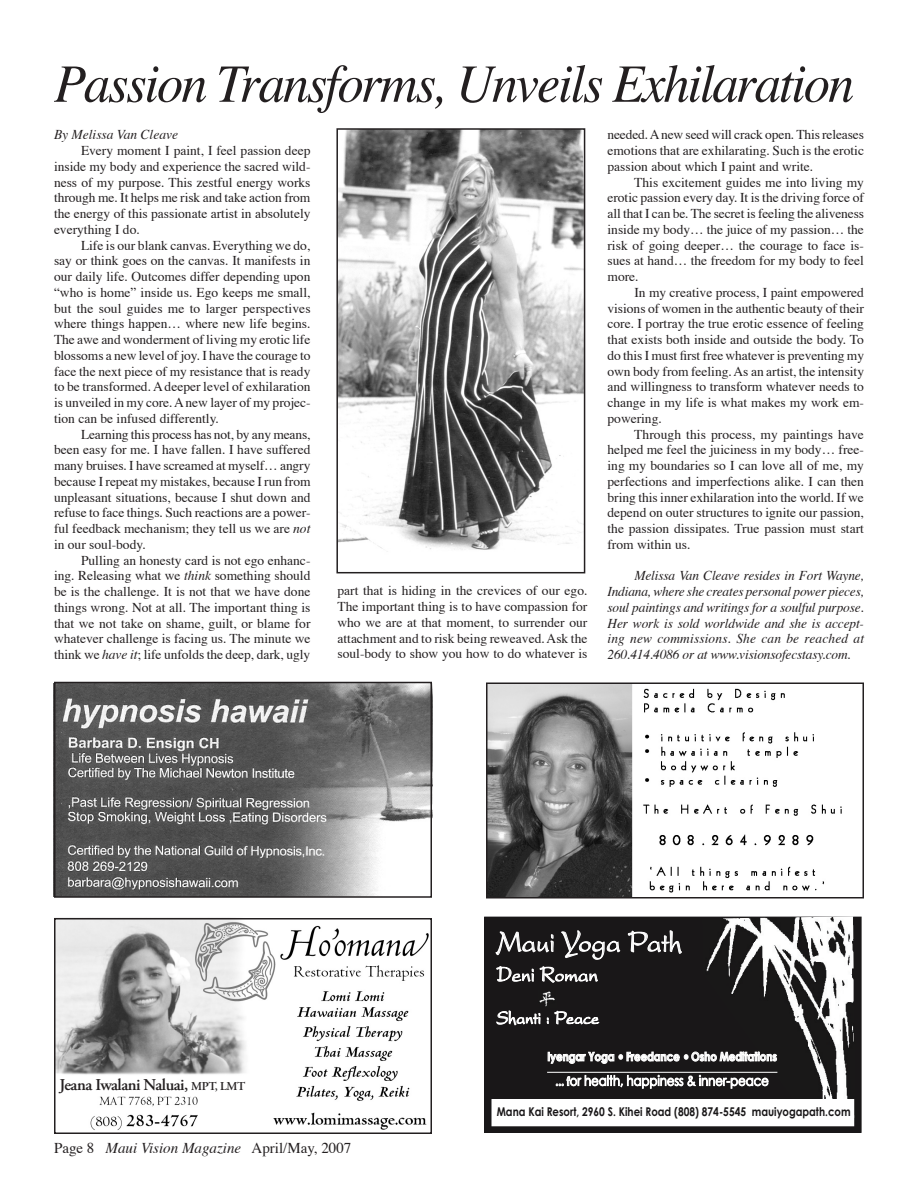
<style>
.page{position:relative;width:918px;height:1188px;background:#fff}
.page>*{position:absolute;margin:0;border:0;box-sizing:border-box;transform-origin:0 0}
.t1{font:italic 54px "Times";letter-spacing:-.04em;color:#231f20}
.t2{font:31.05px "President";color:#fff;scale:.84 1}
.t3{font:22.35px "President";color:#fff;scale:.84 1}
.t4{font:18.9px "President";color:#fff;scale:.84 1}
.t5{font:600 16.5px "Adobe Garamond Pro";letter-spacing:-.03em;color:#231f20}
.t6{font:15px "Times";color:#231f20}
.t7{font:13.8px "Century Gothic";color:#fff;scale:.84 1}
.t8{font:13.5px/15.8px "Times";color:#231f20;text-align:justify}
.t9{font:italic 13.5px/15.8px "Times";letter-spacing:-.01em;color:#231f20;text-align:justify}
.t10{font:700 12px "Century Gothic";color:#191718;scale:.84 1}
.t11{font:700 12px "Century Gothic";color:#fff;scale:.84 1}
.s1{font-style:italic}
.s2{font-size:12px}
.s3{font-weight:700;font-size:12px}
</style>
<div class="page">
<img style="left:339px;top:131px;width:243px;height:419px">
<div style="left:336px;top:128px;width:249px;height:445px;border:2px solid #231f20"></div>
<img style="left:57px;top:685px;width:372px;height:210px">
<div style="left:54px;top:682px;width:378px;height:216px;border:2px solid #231f20"></div>
<div style="left:485px;top:917px;width:376px;height:215px;background:#191718"></div>
<div style="left:484px;top:917px;width:377px;height:216px;border:1px solid #191718"></div>
<img style="left:702px;top:916px;width:154px;height:209px">
<div style="left:492px;top:1100px;width:362px;height:26px;background:#fff"></div>
<div style="left:492px;top:1099px;width:362px;height:27px;border:1px solid #fff"></div>
<svg style="left:556px;top:1075px;width:213px;height:14px"></svg>
<hr style="left:547px;top:1072px;width:230px;height:1px;background:#fff">
<svg style="left:548px;top:1045px;width:229px;height:19px"></svg>
<svg style="left:495px;top:918px;width:59px;height:37px"></svg>
<svg style="left:561px;top:930px;width:59px;height:30px"></svg>
<svg style="left:628px;top:930px;width:54px;height:24px"></svg>
<img style="left:539px;top:991px;width:16px;height:16px">
<svg style="left:547px;top:1011px;width:52px;height:14px"></svg>
<svg style="left:496px;top:966px;width:102px;height:17px"></svg>
<svg style="left:496px;top:1010px;width:45px;height:16px"></svg>
<img style="left:55px;top:917px;width:374px;height:213px">
<div style="left:54px;top:918px;width:378px;height:216px;border:2px solid #231f20"></div>
<img style="left:489px;top:685px;width:353px;height:210px">
<div style="left:486px;top:682px;width:378px;height:216px;border:2px solid #231f20"></div>
<p class="t1" style="left:54px;top:35px;width:802px">Passion Transforms, Unveils Exhilaration</p>
<p class="t9" style="left:54px;top:126px;width:126px">By Melissa Van Cleave</p>
<p class="t8" style="left:54px;top:142px;width:258px;text-indent:27px">Every moment I paint, I feel passion deep inside my body and experience the sacred wild&shy;ness of my purpose. This zestful energy works through me. It helps me risk and take action from the energy of this passionate artist in absolutely everything I do.</p>
<p class="t8" style="left:54px;top:236px;width:258px;text-indent:27px">Life is our blank canvas. Everything we do, say or think goes on the canvas. It manifests in our daily life. Outcomes differ depending upon “who is home” inside us. Ego keeps me small, but the soul guides me to larger perspectives where things happen… where new life begins.<br>The awe and wonderment of living my erotic life blossoms a new level of joy. I have the courage to face the next piece of my resistance that is ready to be transformed. A deeper level of exhilaration is unveiled in my core. A new layer of my projec&shy;tion can be infused differently.</p>
<p class="t8" style="left:54px;top:425px;width:258px;text-indent:27px">Learning this process has not, by any means, been easy for me. I have fallen. I have suffered many bruises. I have screamed at myself… angry because I repeat my mistakes, because I run from unpleasant situations, because I shut down and refuse to face things. Such reactions are a power&shy;ful feedback mechanism; they tell us we are <span class="s1">not </span>in our soul-body.</p>
<p class="t8" style="left:54px;top:551px;width:258px;text-indent:27px">Pulling an honesty card is not ego enhanc&shy;ing. Releasing what we <span class="s1">think</span> something should be is the challenge. It is not that we have done things wrong. Not at all. The important thing is that we not take on shame, guilt, or blame for whatever challenge is facing us. The minute we think we <span class="s1">have it</span>; life unfolds the deep, dark, ugly</p>
<p class="t8" style="left:338px;top:582px;width:251px">part that is hiding in the crevices of our ego.<br>The important thing is to have compassion for who we are at that moment, to surrender our attachment and to risk being reweaved. Ask the soul-body to show you how to do whatever is</p>
<p class="t8" style="left:608px;top:126px;width:258px">needed. A new seed will crack open. This releases emotions that are exhilarating. Such is the erotic passion about which I paint and write.</p>
<p class="t8" style="left:608px;top:173px;width:258px;text-indent:27px">This excitement guides me into living my erotic passion every day. It is the driving force of all that I can be. The secret is feeling the aliveness inside my body… the juice of my passion… the risk of going deeper… the courage to face is&shy;sues at hand… the freedom for my body to feel more.</p>
<p class="t8" style="left:608px;top:283px;width:258px;text-indent:27px">In my creative process, I paint empowered visions of women in the authentic beauty of their core. I portray the true erotic essence of feeling that exists both inside and outside the body. To do this I must first free whatever is preventing my own body from feeling. As an artist, the intensity and willingness to transform whatever needs to change in my life is what makes my work em&shy;powering.</p>
<p class="t8" style="left:608px;top:425px;width:258px;text-indent:27px">Through this process, my paintings have helped me feel the juiciness in my body… free&shy;ing my boundaries so I can love all of me, my perfections and imperfections alike. I can then bring this inner exhilaration into the world. If we depend on outer structures to ignite our passion, the passion dissipates. True passion must start from within us.</p>
<p class="t9" style="left:608px;top:567px;width:258px;text-indent:27px">Melissa Van Cleave resides in Fort Wayne, Indiana, where she creates personal power pieces, soul paintings and writings for a soulful purpose.<br>Her work is sold worldwide and she is accept&shy;ing new commissions. She can be reached at 260.414.4086 or at www.visionsofecstasy.com.</p>
<p class="t5" style="left:59px;top:1075px;width:187px">Jeana Iwalani Naluai, <span class="s2">MPT, LMT</span></p>
<p class="t2" style="left:497px;top:920px;width:222px">Maui Yoga Path</p>
<p class="t3" style="left:497px;top:959px;width:122px">Deni Roman</p>
<p class="t4" style="left:497px;top:1005px;width:123px">Shanti : Peace</p>
<p class="t11" style="left:547px;top:1049px;width:275px">Iyengar Yoga Freedance Osho Meditations</p>
<p class="t7" style="left:556px;top:1072px;width:255px"><span class="s3">... f</span>or health, happiness &amp; inner-peace</p>
<p class="t10" style="left:497px;top:1104px;width:423px">Mana Kai Resort, 2960 S. Kihei Road (808) 874-5545 mauiyogapath.com</p>
<p class="t6" style="left:54px;top:1134px;width:299px">Page 8 <span class="s1">Maui Vision Magazine</span> April/May, 2007</p>
</div>
